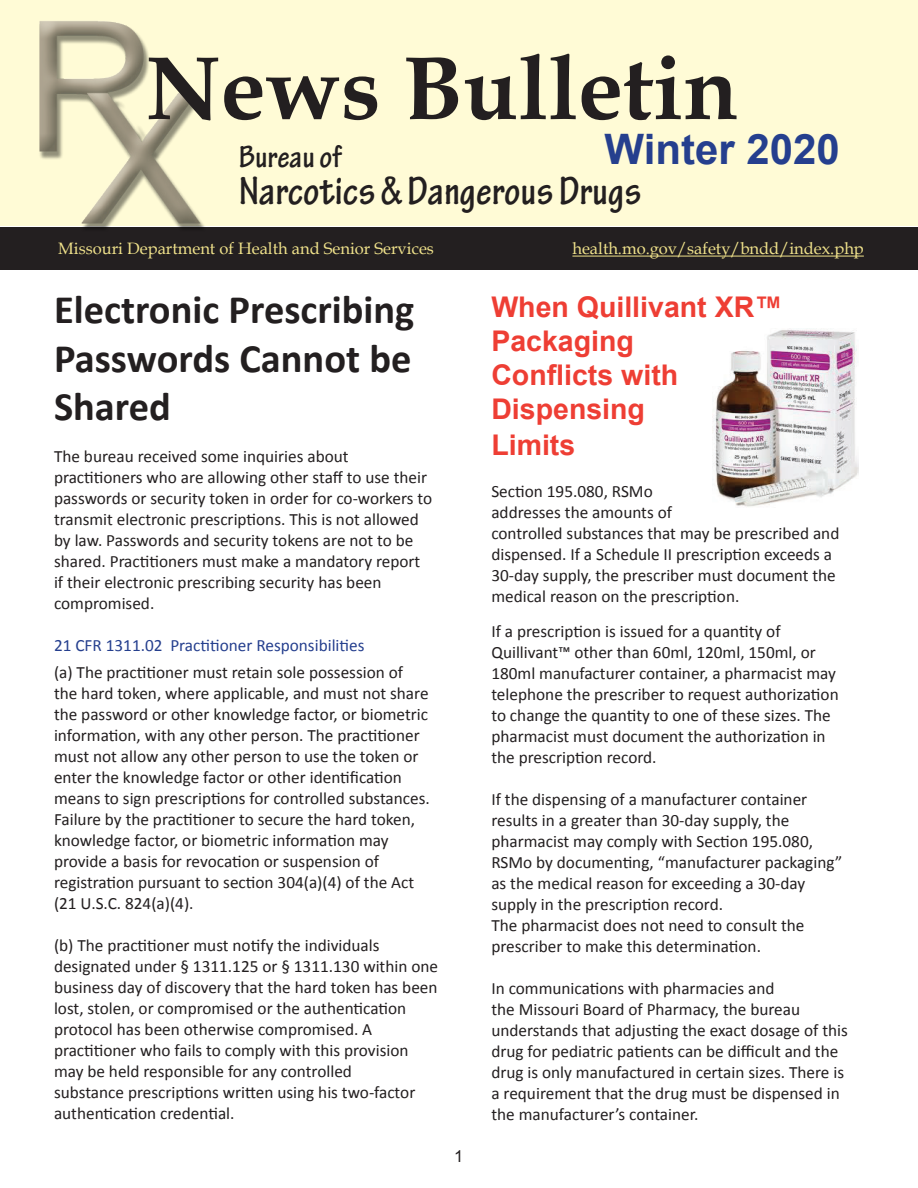
<style>
.page{position:relative;width:918px;height:1188px;background:#fff}
.page>*{position:absolute;margin:0;border:0;box-sizing:border-box;transform-origin:0 0}
.t1{font:700 90px "Book Antiqua";color:#231f20}
.t2{font:700 condensed 42px "Tekton Pro";color:#231f20}
.t3{font:700 42px "Arial";color:#253f8e}
.Paragraph_Style_1{font:700 40.5px/48.6px "Calibri";color:#231f20;text-align:justify}
.t4{font:700 condensed 33px "Tekton Pro";color:#231f20}
.Paragraph_Style_1-2{font:700 28.5px/34.7px "Arial";color:#ee3e34}
.Paragraph_Style_1-3{font:17.25px/21px "Calibri";color:#231f20}
.Paragraph_Style_1-4{font:17.25px "Calibri";color:#253f8e}
.t5{font:16.5px "Book Antiqua";color:#f0e28b}
.Paragraph_Style_1-5{font:16.5px "Arial";color:#231f20}
</style>
<div class="page">
<div style="left:0;top:227px;width:439px;height:42px;background:#231f20"></div>
<div style="left:0;top:0;width:918px;height:225px;background:#fffbd6"></div>
<div style="left:439px;top:227px;width:479px;height:42px;background:#231f20"></div>
<img style="left:0;top:21px;width:246px;height:207px">
<hr style="left:572px;top:256px;width:292px;height:1px;background:#f0e28b">
<img style="left:712px;top:329px;width:146px;height:178px">
<p class="t1" style="left:146px;top:27px;width:594px">News Bulletin</p>
<p class="t4" style="left:239px;top:137px;width:104px">Bureau of</p>
<p class="t3" style="left:604px;top:122px;width:237px">Winter 2020</p>
<p class="t2" style="left:239px;top:167px;width:404px">Narcotics &amp; Dangerous Drugs</p>
<p class="t5" style="left:58px;top:237px;width:377px">Missouri Department of Health and Senior Services</p>
<p class="t5" style="left:572px;top:237px;width:293px">health.mo.gov/safety/bndd/index.php</p>
<p class="Paragraph_Style_1" style="left:54px;top:284px;width:362px">Electronic Prescribing Passwords Cannot be Shared</p>
<p class="Paragraph_Style_1-3" style="left:54px;top:445px;width:380px">The bureau received some inquiries about practitioners who are allowing other staff to use their passwords or security token in order for co-workers to transmit electronic prescriptions. This is not allowed by law. Passwords and security tokens are not to be shared. Practitioners must make a mandatory report if their electronic prescribing security has been compromised.</p>
<p class="Paragraph_Style_1-4" style="left:54px;top:634px;width:312px">21 CFR 1311.02 Practitioner Responsibilities</p>
<p class="Paragraph_Style_1-3" style="left:54px;top:661px;width:377px">(a) The practitioner must retain sole possession of the hard token, where applicable, and must not share the password or other knowledge factor, or biometric information, with any other person. The practitioner must not allow any other person to use the token or enter the knowledge factor or other identification means to sign prescriptions for controlled substances.<br>Failure by the practitioner to secure the hard token, knowledge factor, or biometric information may provide a basis for revocation or suspension of registration pursuant to section 304(a)(4) of the Act (21 U.S.C. 824(a)(4).</p>
<p class="Paragraph_Style_1-3" style="left:54px;top:934px;width:386px">(b) The practitioner must notify the individuals designated under § 1311.125 or § 1311.130 within one business day of discovery that the hard token has been lost, stolen, or compromised or the authentication protocol has been otherwise compromised. A practitioner who fails to comply with this provision may be held responsible for any controlled<br>substance prescriptions written using his two-factor authentication credential.</p>
<p class="Paragraph_Style_1-5" style="left:454px;top:1146px;width:11px">1</p>
<p class="Paragraph_Style_1-2" style="left:491px;top:290px;width:293px">When Quillivant XR™<br>Packaging<br>Conflicts with<br>Dispensing<br>Limits</p>
<p class="Paragraph_Style_1-3" style="left:491px;top:480px;width:350px">Section 195.080, RSMo<br>addresses the amounts of<br>controlled substances that may be prescribed and dispensed. If a Schedule II prescription exceeds a 30-day supply, the prescriber must document the medical reason on the prescription.</p>
<p class="Paragraph_Style_1-3" style="left:491px;top:620px;width:349px">If a prescription is issued for a quantity of Quillivant™ other than 60ml, 120ml, 150ml, or 180ml manufacturer container, a pharmacist may telephone the prescriber to request authorization to change the quantity to one of these sizes. The pharmacist must document the authorization in the prescription record.</p>
<p class="Paragraph_Style_1-3" style="left:491px;top:788px;width:353px">If the dispensing of a manufacturer container results in a greater than 30-day supply, the pharmacist may comply with Section 195.080, RSMo by documenting, “manufacturer packaging” as the medical reason for exceeding a 30-day supply in the prescription record.</p>
<p class="Paragraph_Style_1-3" style="left:491px;top:914px;width:315px">The pharmacist does not need to consult the prescriber to make this determination.</p>
<p class="Paragraph_Style_1-3" style="left:491px;top:977px;width:358px">In communications with pharmacies and<br>the Missouri Board of Pharmacy, the bureau understands that adjusting the exact dosage of this drug for pediatric patients can be difficult and the drug is only manufactured in certain sizes. There is a requirement that the drug must be dispensed in the manufacturer’s container.</p>
</div>
